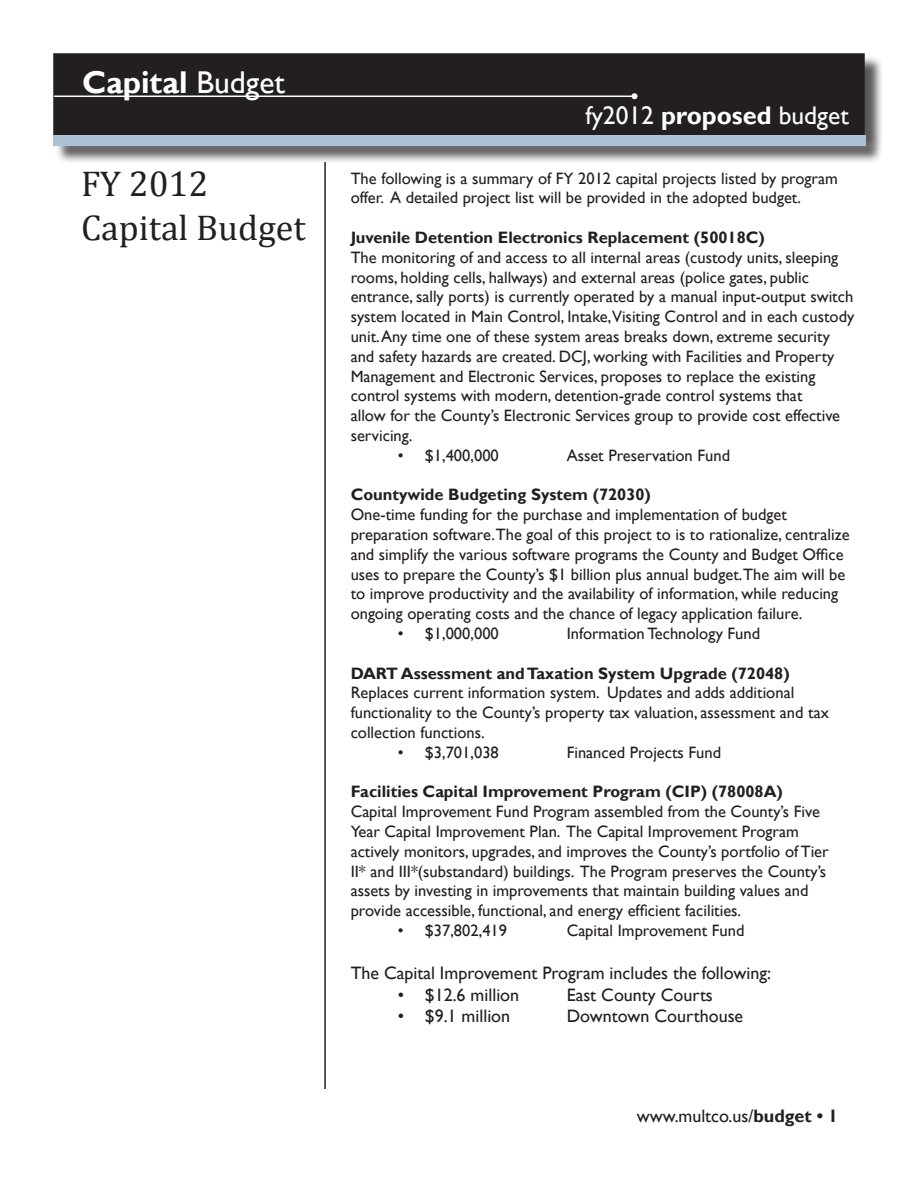
<style>
.page{position:relative;width:918px;height:1188px;background:#fff}
.page>*{position:absolute;margin:0;border:0;box-sizing:border-box;transform-origin:0 0}
.t1{font:36px/43.2px "Cambria";color:#231f20}
.t2{font:700 31.5px "Gill Sans";color:#fff}
.t3{font:25.5px "Gill Sans";color:#fff}
.t4{font:18px "Gill Sans";color:#231f20}
.t5{font:16.5px/19.8px "Gill Sans";color:#231f20}
.t6{font:700 16.5px "Gill Sans";color:#231f20}
.s1{font-weight:400}
.s2{font-weight:700}
</style>
<div class="page">
<hr style="left:324px;top:162px;width:2px;height:927px;background:#231f20">
<div style="left:54px;top:54px;width:810px;height:80px;background:#231f20"></div>
<div style="left:53px;top:53px;width:812px;height:82px;border:2px solid #231f20"></div>
<hr style="left:54px;top:96px;width:580px;height:1px;background:#fff">
<svg style="left:632px;top:93px;width:6px;height:6px"></svg>
<div style="left:55px;top:137px;width:829px;height:27px;background:#231f20;opacity:.75"></div>
<div style="left:53px;top:135px;width:812px;height:10px;background:#abc2d5"></div>
<h2 class="t2" style="left:82px;top:64px;width:204px">Capital <span class="s1">Budget</span></h2>
<h1 class="t1" style="left:81px;top:162px;width:226px">FY 2012<br>Capital Budget</h1>
<h3 class="t3" style="left:585px;top:101px;width:265px">fy2012 <span class="s2">proposed</span> budget</h3>
<p class="t5" style="left:351px;top:168px;width:489px">The following is a summary of FY 2012 capital projects listed by program offer. A detailed project list will be provided in the adopted budget.</p>
<p class="t6" style="left:351px;top:227px;width:416px">Juvenile Detention Electronics Replacement (50018C)</p>
<p class="t5" style="left:351px;top:248px;width:505px">The monitoring of and access to all internal areas (custody units, sleeping rooms, holding cells, hallways) and external areas (police gates, public entrance, sally ports) is currently operated by a manual input-output switch system located in Main Control, Intake,Visiting Control and in each custody unit. Any time one of these system areas breaks down, extreme security and safety hazards are created. DCJ, working with Facilities and Property Management and Electronic Services, proposes to replace the existing control systems with modern, detention-grade control systems that<br>allow for the County’s Electronic Services group to provide cost effective servicing.</p>
<p class="t5" style="left:398px;top:446px;width:102px">• $1,400,000</p>
<p class="t5" style="left:567px;top:446px;width:165px">Asset Preservation Fund</p>
<p class="t6" style="left:351px;top:485px;width:302px">Countywide Budgeting System (72030)</p>
<p class="t5" style="left:351px;top:505px;width:500px">One-time funding for the purchase and implementation of budget preparation software.The goal of this project to is to rationalize, centralize and simplify the various software programs the County and Budget Office uses to prepare the County’s $1 billion plus annual budget.The aim will be to improve productivity and the availability of information, while reducing ongoing operating costs and the chance of legacy application failure.</p>
<p class="t5" style="left:398px;top:624px;width:102px">• $1,000,000</p>
<p class="t5" style="left:567px;top:624px;width:195px">Information Technology Fund</p>
<p class="t6" style="left:351px;top:663px;width:441px">DART Assessment and Taxation System Upgrade (72048)</p>
<p class="t5" style="left:351px;top:683px;width:480px">Replaces current information system. Updates and adds additional functionality to the County’s property tax valuation, assessment and tax collection functions.</p>
<p class="t5" style="left:398px;top:743px;width:102px">• $3,701,038</p>
<p class="t5" style="left:567px;top:743px;width:156px">Financed Projects Fund</p>
<p class="t6" style="left:351px;top:782px;width:434px">Facilities Capital Improvement Program (CIP) (78008A)</p>
<p class="t5" style="left:351px;top:802px;width:480px">Capital Improvement Fund Program assembled from the County’s Five Year Capital Improvement Plan. The Capital Improvement Program actively monitors, upgrades, and improves the County’s portfolio of Tier II* and III*(substandard) buildings. The Program preserves the County’s assets by investing in improvements that maintain building values and provide accessible, functional, and energy efficient facilities.</p>
<p class="t5" style="left:398px;top:921px;width:111px">• $37,802,419</p>
<p class="t5" style="left:567px;top:921px;width:179px">Capital Improvement Fund</p>
<p class="t4" style="left:351px;top:963px;width:422px">The Capital Improvement Program includes the following:</p>
<p class="t4" style="left:398px;top:984px;width:123px">• $12.6 million</p>
<p class="t4" style="left:567px;top:984px;width:148px">East County Courts</p>
<p class="t4" style="left:398px;top:1006px;width:114px">• $9.1 million</p>
<p class="t4" style="left:567px;top:1006px;width:178px">Downtown Courthouse</p>
<p class="t4" style="left:637px;top:1106px;width:203px">www.multco.us/<span class="s2">budget • 1</span></p>
</div>
